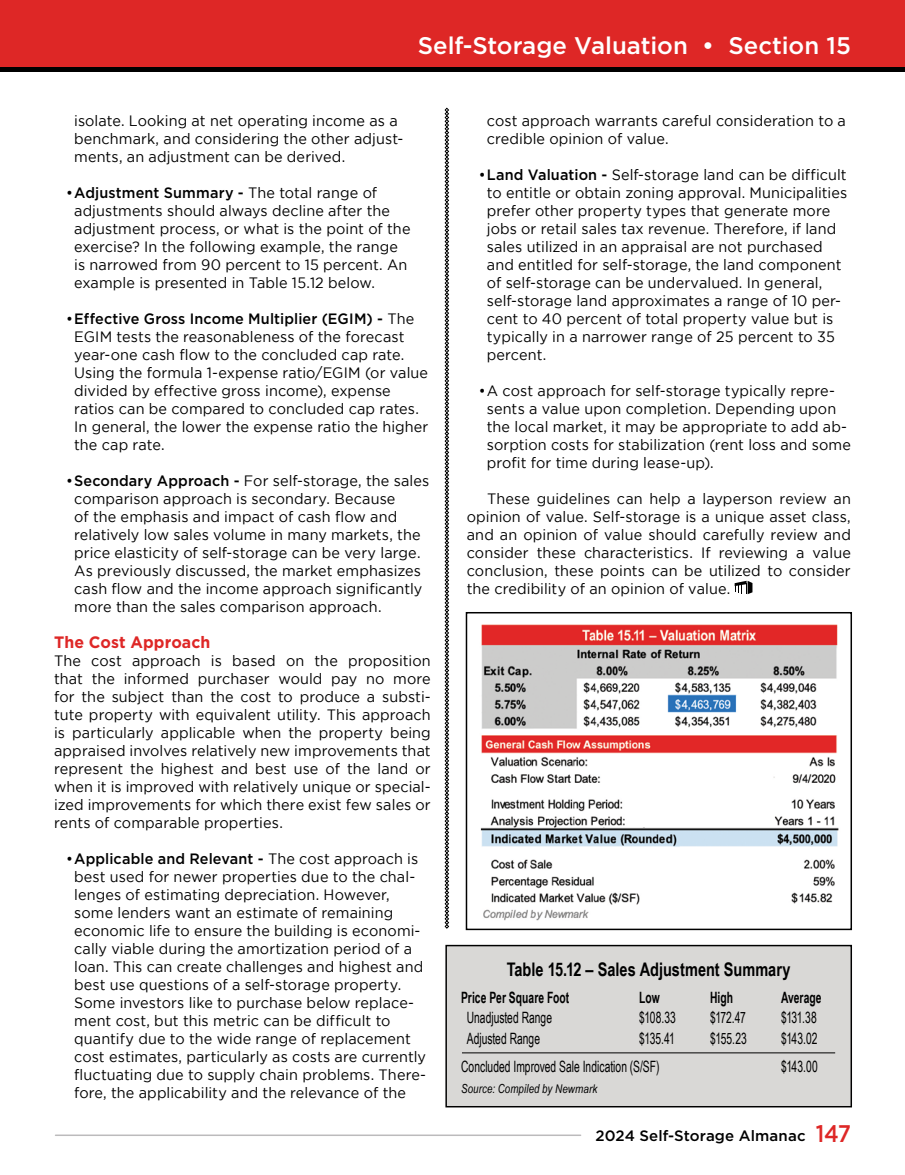
<style>
.page{position:relative;width:905px;height:1175px;background:#fff}
.page>*{position:absolute;margin:0;border:0;box-sizing:border-box;transform-origin:0 0}
.t1{font:500 24px "Gotham";color:#fff}
.t2{font:700 18.75px "Arial Narrow";color:#000;scale:.95 1}
.t3{font:700 16.5px "Gotham";letter-spacing:.005em;color:#de2726;scale:.96 1}
.t4{font:15.6px "Arial Narrow";color:#000;scale:.81 1}
.t5{font:700 15.6px "Arial Narrow";letter-spacing:.005em;color:#000;scale:.81 1}
.t6{font:15px/18px "Gotham";letter-spacing:.01em;color:#000;scale:.96 1}
.t7{font:500 15px "Gotham";letter-spacing:.01em;color:#000}
.t8{font:italic 12.45px "Arial Narrow";letter-spacing:.01em;color:#000;scale:.95 1}
.s1{font-weight:500}
.s2{font-size:12px}
.s3{font-size:24px;color:#de2726}
</style>
<div class="page">
<div style="left:0;top:0;width:904px;height:68px;background:#de2726"></div>
<div style="left:0;top:67px;width:904px;height:5px;background:#000"></div>
<hr style="left:56px;top:1134px;width:524px;height:2px;background:#bcbbbc">
<svg style="left:445px;top:108px;width:4px;height:820px;background:#656565"></svg>
<div style="left:446px;top:945px;width:405px;height:161px;background:#d9d8d6"></div>
<div style="left:445px;top:944px;width:407px;height:163px;border:1px solid #000"></div>
<hr style="left:462px;top:1052px;width:373px;height:1px;background:#000">
<img style="left:480px;top:624px;width:359px;height:297px">
<div style="left:465px;top:612px;width:387px;height:318px;border:2px solid #000"></div>
<svg style="left:734px;top:581px;width:18px;height:13px"></svg>
<h1 class="t1" style="left:418px;top:30px;width:434px">Self-Storage Valuation • Section 15</h1>
<p class="t6" style="left:74px;top:111px;width:344px">isolate. Looking at net operating income as a benchmark, and considering the other adjust&shy;ments, an adjustment can be derived.</p>
<p class="t6" style="left:74px;top:183px;width:352px;text-indent:-8px">•<span class="s1">Adjustment Summary -</span> The total range of adjustments should always decline after the adjustment process, or what is the point of the exercise? In the following example, the range is narrowed from 90 percent to 15 percent. An example is presented in Table 15.12 below.</p>
<p class="t6" style="left:74px;top:309px;width:370px;text-indent:-8px">•<span class="s1">Effective Gross Income Multiplier (EGIM) -</span> The EGIM tests the reasonableness of the forecast year-one cash flow to the concluded cap rate.<br>Using the formula 1-expense ratio/EGIM (or value divided by effective gross income), expense ratios can be compared to concluded cap rates.<br>In general, the lower the expense ratio the higher the cap rate.</p>
<p class="t6" style="left:74px;top:471px;width:371px;text-indent:-8px">•<span class="s1">Secondary Approach -</span> For self-storage, the sales comparison approach is secondary. Because<br>of the emphasis and impact of cash flow and relatively low sales volume in many markets, the price elasticity of self-storage can be very large.<br>As previously discussed, the market emphasizes cash flow and the income approach significantly more than the sales comparison approach.</p>
<p class="t3" style="left:54px;top:631px;width:164px">The Cost Approach</p>
<p class="t6" style="left:54px;top:651px;width:394px;text-align:justify">The cost approach is based on the proposition that the informed purchaser would pay no more for the subject than the cost to produce a substi&shy;tute property with equivalent utility. This approach is particularly applicable when the property being appraised involves relatively new improvements that represent the highest and best use of the land or when it is improved with relatively unique or special&shy;ized improvements for which there exist few sales or rents of comparable properties.</p>
<p class="t6" style="left:74px;top:849px;width:368px;text-indent:-8px">•<span class="s1">Applicable and Relevant -</span> The cost approach is best used for newer properties due to the chal&shy;lenges of estimating depreciation. However, some lenders want an estimate of remaining economic life to ensure the building is economi&shy;cally viable during the amortization period of a loan. This can create challenges and highest and best use questions of a self-storage property.<br>Some investors like to purchase below replace&shy;ment cost, but this metric can be difficult to quantify due to the wide range of replacement cost estimates, particularly as costs are currently fluctuating due to supply chain problems. There&shy;fore, the applicability and the relevance of the</p>
<p class="t6" style="left:487px;top:111px;width:375px">cost approach warrants careful consideration to a credible opinion of value.</p>
<p class="t6" style="left:487px;top:165px;width:377px;text-indent:-8px">•<span class="s1">Land Valuation -</span> Self-storage land can be difficult to entitle or obtain zoning approval. Municipalities prefer other property types that generate more jobs or retail sales tax revenue. Therefore, if land sales utilized in an appraisal are not purchased and entitled for self-storage, the land component of self-storage can be undervalued. In general, self-storage land approximates a range of 10 per&shy;cent to 40 percent of total property value but is typically in a narrower range of 25 percent to 35 percent.</p>
<p class="t6" style="left:487px;top:381px;width:380px;text-indent:-8px">•A cost approach for self-storage typically repre&shy;sents a value upon completion. Depending upon the local market, it may be appropriate to add ab&shy;sorption costs for stabilization (rent loss and some profit for time during lease-up).</p>
<p class="t6" style="left:467px;top:489px;width:401px;text-align:justify;text-indent:20px">These guidelines can help a layperson review an opinion of value. Self-storage is a unique asset class, and an opinion of value should carefully review and consider these characteristics. If reviewing a value conclusion, these points can be utilized to consider the credibility of an opinion of value.</p>
<p class="t2" style="left:506px;top:958px;width:300px">Table 15.12 – Sales Adjustment Summary</p>
<p class="t5" style="left:461px;top:988px;width:135px">Price Per Square Foot</p>
<p class="t5" style="left:639px;top:988px;width:27px">Low</p>
<p class="t5" style="left:710px;top:988px;width:30px">High</p>
<p class="t5" style="left:781px;top:988px;width:52px">Average</p>
<p class="t4" style="left:467px;top:1008px;width:107px">Unadjusted Range</p>
<p class="t4" style="left:639px;top:1008px;width:47px">$108.33</p>
<p class="t4" style="left:710px;top:1008px;width:46px">$172.47</p>
<p class="t4" style="left:781px;top:1008px;width:46px">$131.38</p>
<p class="t4" style="left:467px;top:1029px;width:92px">Adjusted Range</p>
<p class="t4" style="left:639px;top:1029px;width:46px">$135.41</p>
<p class="t4" style="left:710px;top:1029px;width:47px">$155.23</p>
<p class="t4" style="left:781px;top:1029px;width:47px">$143.02</p>
<p class="t4" style="left:461px;top:1057px;width:247px">Concluded Improved Sale Indication (S/SF)</p>
<p class="t4" style="left:781px;top:1057px;width:47px">$143.00</p>
<p class="t8" style="left:461px;top:1082px;width:145px">Source: Compiled by <span class="s2">Newmark</span></p>
<p class="t7" style="left:595px;top:1126px;width:257px">2024 Self-Storage Almanac <span class="s3">147</span></p>
</div>
